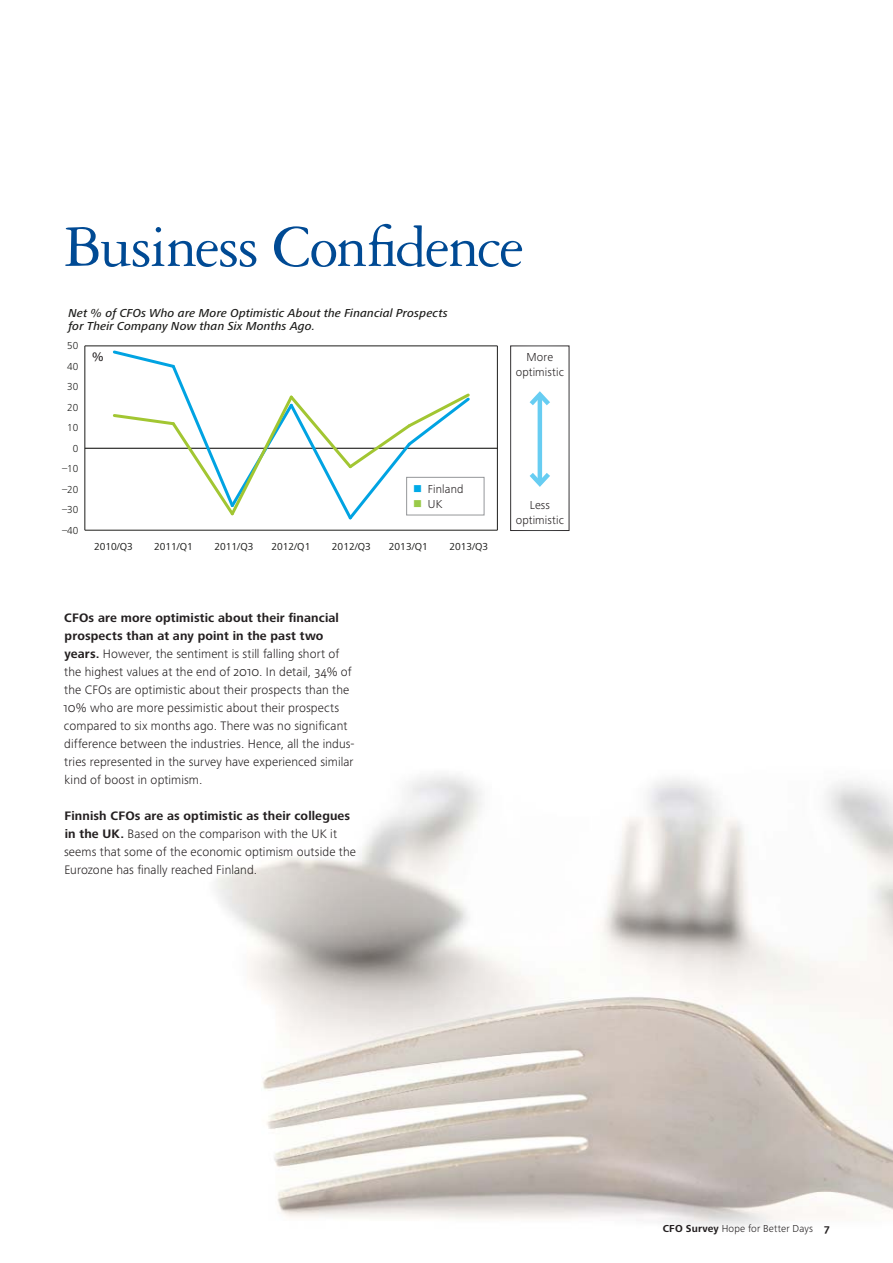
<style>
.page{position:relative;width:893px;height:1263px;background:#fff}
.page>*{position:absolute;margin:0;border:0;box-sizing:border-box;transform-origin:0 0}
.t1{font:63px "Garamond 3 LT Std";letter-spacing:-.035em;color:#004a94}
.t2{font:300 12.75px/18px "Frutiger Next Pro";letter-spacing:.01em;color:#231f20}
.t3{font:500 12.75px "Frutiger Next Pro";color:#231f20}
.t4{font:italic 500 12px/13.5px "Frutiger Next Pro";letter-spacing:.015em;color:#1d1d1b}
.t5{font:300 12px/15px "Frutiger Next Pro";letter-spacing:.01em;color:#231f20;text-align:center}
.t6{font:10.5px "Frutiger Next LT";color:#1d1d1b}
.t7{font:300 10.5px "Frutiger Next Pro";letter-spacing:.02em;color:#231f20}
.t8{font:300 10.5px "Frutiger Next Pro";color:#1d1d1b}
.s1{color:#00aae7}
.s2{color:#99ca49}
.s3{font-weight:700}
</style>
<div class="page">
<img style="left:216px;top:775px;width:677px;height:452px">
<hr style="left:85px;top:448px;width:413px;height:1px;background:#1d1d1b">
<hr style="left:84px;top:346px;width:1px;height:184px;background:#1d1d1b">
<hr style="left:497px;top:346px;width:1px;height:184px;background:#1d1d1b">
<hr style="left:85px;top:530px;width:412px;height:1px;background:#1d1d1b">
<hr style="left:85px;top:345px;width:412px;height:1px;background:#1d1d1b">
<svg style="left:111px;top:350px;width:361px;height:170px"></svg>
<div style="left:407px;top:477px;width:77px;height:38px;background:#fff"></div>
<div style="left:406px;top:477px;width:78px;height:38px;border:1px solid #95979a"></div>
<hr style="left:538px;top:394px;width:4px;height:90px;background:#67cdf2">
<svg style="left:529px;top:391px;width:21px;height:19px"></svg>
<svg style="left:529px;top:468px;width:21px;height:19px"></svg>
<div style="left:510px;top:345px;width:59px;height:186px;border:1px solid #fff"></div>
<h1 class="t1" style="left:64px;top:221px;width:462px">Business Confidence</h1>
<p class="t4" style="left:68px;top:306px;width:381px">Net % of CFOs Who are More Optimistic About the Financial Prospects for Their Company Now than Six Months Ago.</p>
<p class="t8" style="left:67px;top:341px;width:13px">50</p>
<p class="t8" style="left:67px;top:361px;width:13px">40</p>
<p class="t8" style="left:67px;top:382px;width:13px">30</p>
<p class="t8" style="left:67px;top:402px;width:13px">20</p>
<p class="t8" style="left:67px;top:423px;width:13px">10</p>
<p class="t8" style="left:73px;top:443px;width:7px">0</p>
<p class="t8" style="left:62px;top:464px;width:18px">–10</p>
<p class="t8" style="left:62px;top:484px;width:18px">–20</p>
<p class="t8" style="left:62px;top:505px;width:18px">–30</p>
<p class="t8" style="left:62px;top:525px;width:18px">–40</p>
<p class="t3" style="left:92px;top:351px;width:14px">%</p>
<p class="t5" style="left:516px;top:350px;width:50px">More optimistic</p>
<p class="t5" style="left:413px;top:482px;width:52px"><span class="s1">■</span> Finland</p>
<p class="t5" style="left:413px;top:497px;width:31px"><span class="s2">■</span> UK</p>
<p class="t6" style="left:94px;top:543px;width:40px">2010/Q3</p>
<p class="t6" style="left:154px;top:543px;width:40px">2011/Q1</p>
<p class="t6" style="left:215px;top:543px;width:40px">2011/Q3</p>
<p class="t6" style="left:271px;top:543px;width:40px">2012/Q1</p>
<p class="t6" style="left:332px;top:543px;width:40px">2012/Q3</p>
<p class="t6" style="left:389px;top:543px;width:40px">2013/Q1</p>
<p class="t6" style="left:449px;top:543px;width:40px">2013/Q3</p>
<p class="t5" style="left:516px;top:498px;width:50px">Less optimistic</p>
<p class="t2" style="left:64px;top:609px;width:293px"><span class="s3">CFOs are more optimistic about their financial prospects than at any point in the past two years.</span> However, the sentiment is still falling short of the highest values at the end of 2010. In detail, 34% of the CFOs are optimistic about their prospects than the 10% who are more pessimistic about their prospects compared to six months ago. There was no significant difference between the industries. Hence, all the indus&shy;tries represented in the survey have experienced similar kind of boost in optimism.</p>
<p class="t2" style="left:64px;top:807px;width:293px"><span class="s3">Finnish CFOs are as optimistic as their collegues in the UK.</span> Based on the comparison with the UK it seems that some of the economic optimism outside the Eurozone has finally reached Finland.</p>
<p class="t7" style="left:663px;top:1223px;width:169px"><span class="s3">CFO Survey</span> Hope for Better Days <span class="s3">7</span></p>
</div>
